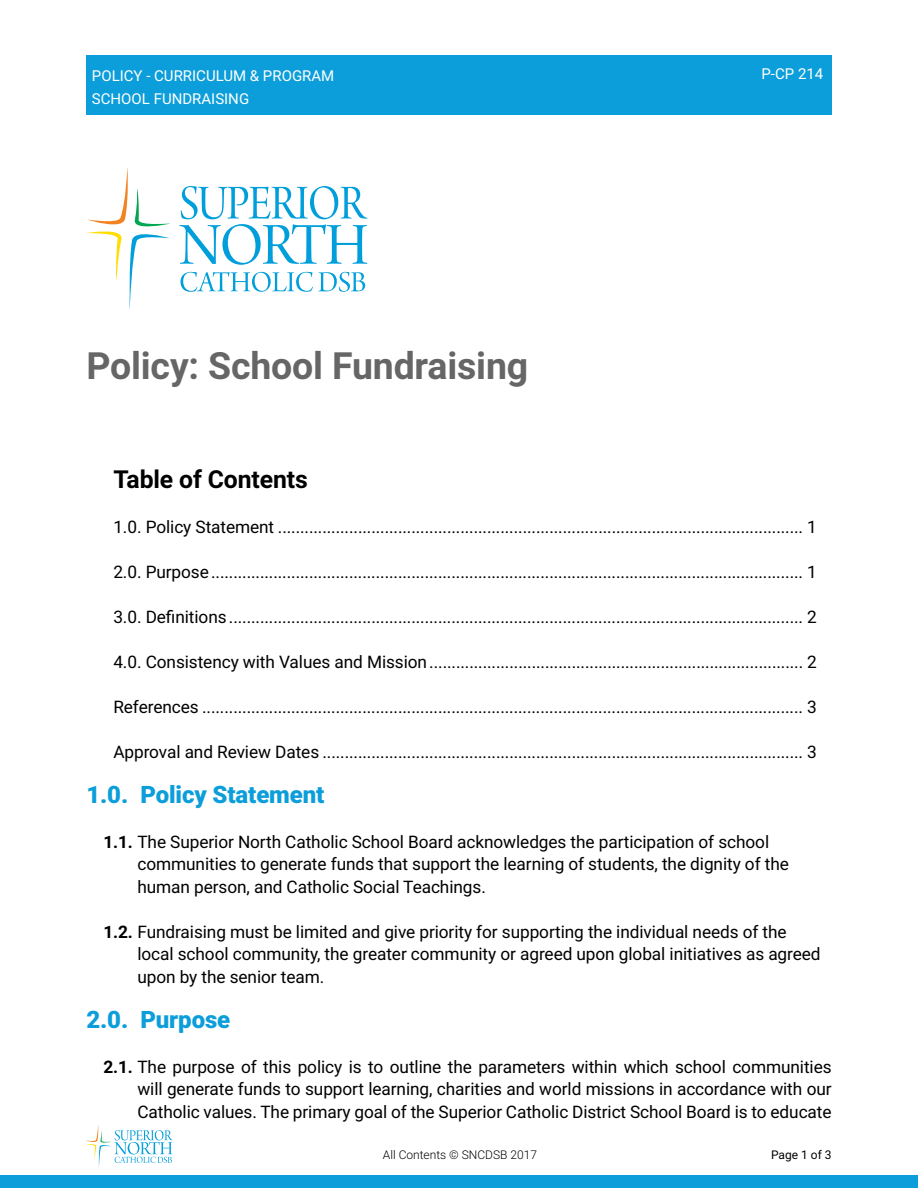
<style>
.page{position:relative;width:918px;height:1188px;background:#fff}
.page>*{position:absolute;margin:0;border:0;box-sizing:border-box;transform-origin:0 0}
.Title_grey{font:700 37.5px "Roboto";letter-spacing:-.005em;color:#666}
.Content{font:700 24.75px "Roboto";letter-spacing:-.005em;color:#000}
.t1{font:900 24px "Roboto";letter-spacing:-.005em;color:#0c9eda}
.Content-2{font:17.25px/22.5px "Roboto";letter-spacing:-.005em;color:#000}
.t2{font:15px/22.5px "Roboto";color:#fff}
.t3{font:300 12px "Roboto";color:#000}
.t4{font:12px "Roboto";color:#000}
.s1{font-weight:700}
</style>
<div class="page">
<div style="left:86px;top:55px;width:746px;height:60px;background:#0c9eda"></div>
<div style="left:0;top:1175px;width:918px;height:13px;background:#0c9eda"></div>
<svg style="left:86px;top:1125px;width:87px;height:43px"></svg>
<svg style="left:86px;top:167px;width:281px;height:143px"></svg>
<p class="t2" style="left:92px;top:64px;width:244px">POLICY - CURRICULUM &amp; PROGRAM<br>SCHOOL FUNDRAISING</p>
<p class="t2" style="left:762px;top:62px;width:63px">P-CP 214</p>
<h1 class="Title_grey" style="left:86px;top:340px;width:443px">Policy: School Fundraising</h1>
<p class="Content" style="left:113px;top:461px;width:196px">Table of Contents</p>
<p class="Content-2" style="left:113px;top:515px;width:705px">1.0. Policy Statement ...................................................................................................................... 1</p>
<p class="Content-2" style="left:113px;top:560px;width:705px">2.0. Purpose..................................................................................................................................... 1</p>
<p class="Content-2" style="left:113px;top:605px;width:705px">3.0. Definitions................................................................................................................................. 2</p>
<p class="Content-2" style="left:113px;top:650px;width:705px">4.0. Consistency with Values and Mission.................................................................................... 2</p>
<p class="Content-2" style="left:113px;top:695px;width:705px">References ....................................................................................................................................... 3</p>
<p class="Content-2" style="left:113px;top:740px;width:705px">Approval and Review Dates ............................................................................................................ 3</p>
<p class="t1" style="left:86px;top:777px;width:240px">1.0. Policy Statement</p>
<p class="Content-2" style="left:137px;top:830px;width:653px;text-indent:-34px"><span class="s1">1.1.</span> The Superior North Catholic School Board acknowledges the participation of school communities to generate funds that support the learning of students, the dignity of the human person, and Catholic Social Teachings.</p>
<p class="Content-2" style="left:137px;top:920px;width:685px;text-indent:-34px"><span class="s1">1.2.</span> Fundraising must be limited and give priority for supporting the individual needs of the local school community, the greater community or agreed upon global initiatives as agreed upon by the senior team.</p>
<p class="t1" style="left:86px;top:1002px;width:145px">2.0. Purpose</p>
<p class="Content-2" style="left:137px;top:1055px;width:696px;text-align:justify;text-indent:-34px"><span class="s1">2.1.</span> The purpose of this policy is to outline the parameters within which school communities will generate funds to support learning, charities and world missions in accordance with our Catholic values. The primary goal of the Superior Catholic District School Board is to educate</p>
<p class="t3" style="left:383px;top:1146px;width:156px">All Contents © SNCDSB 2017</p>
<p class="t4" style="left:771px;top:1146px;width:62px">Page 1 of 3</p>
</div>
